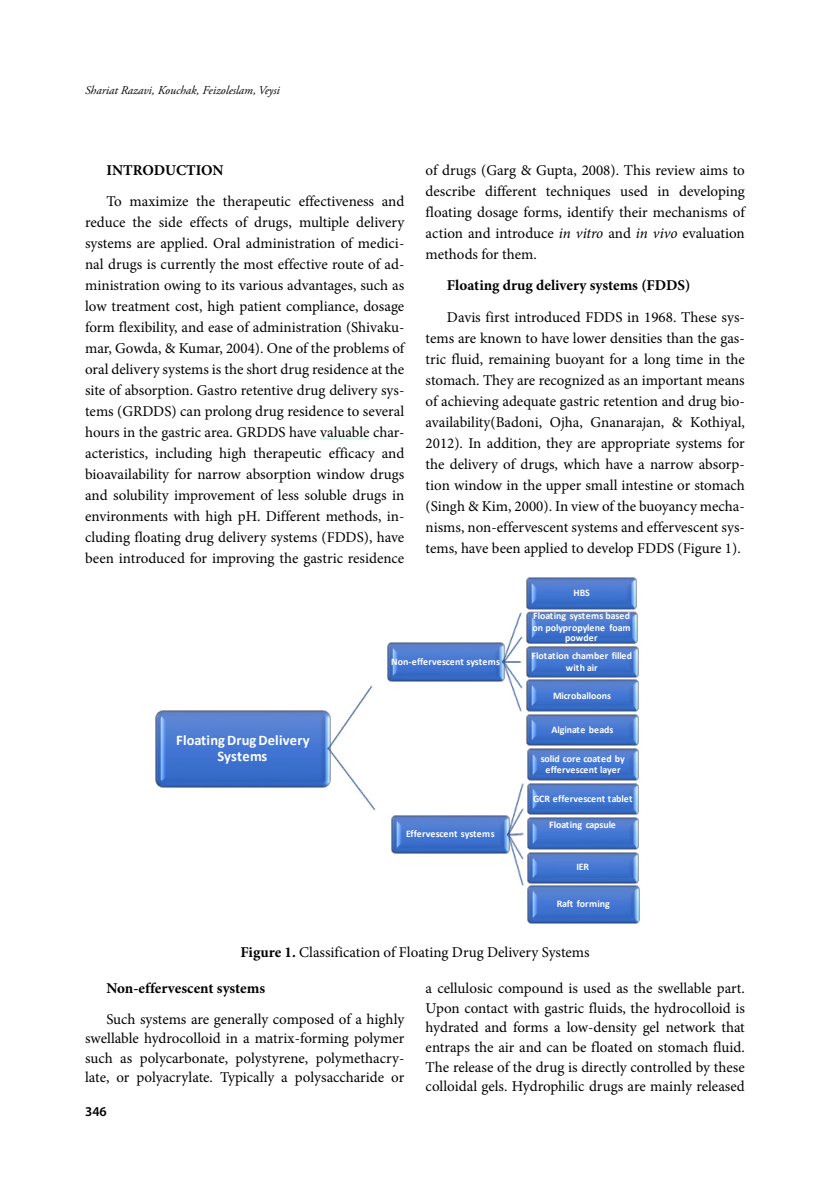
<style>
.page{position:relative;width:830px;height:1191px;background:#fff}
.page>*{position:absolute;margin:0;border:0;box-sizing:border-box;transform-origin:0 0}
.t1{font:15px/21px "Minion Pro";color:#000;text-align:justify}
.t2{font:700 15px "Minion Pro";color:#000}
.t3{font:700 14.7px/16.2px "Calibri";letter-spacing:.015em;color:#fff;text-align:center}
.t4{font:600 13.5px "Myriad Pro";color:#000}
.t5{font:italic 12px "Adobe Garamond Pro";color:#000}
.t6{font:700 10.05px/11.2px "Calibri";color:#fff;text-align:center}
.s1{font-style:italic}
.s2{font-weight:700}
</style>
<div class="page">
<hr style="left:320px;top:438px;width:49px;height:1px;background:#aaf2e1">
<img style="left:155px;top:710px;width:171px;height:78px">
<img style="left:326px;top:685px;width:47px;height:62px">
<img style="left:387px;top:642px;width:114px;height:40px">
<img style="left:512px;top:612px;width:10px;height:23px">
<img style="left:526px;top:577px;width:114px;height:346px">
<img style="left:501px;top:635px;width:22px;height:24px">
<img style="left:501px;top:659px;width:21px;height:53px">
<img style="left:326px;top:747px;width:50px;height:64px">
<img style="left:391px;top:815px;width:115px;height:39px">
<img style="left:515px;top:783px;width:9px;height:24px">
<img style="left:506px;top:807px;width:18px;height:24px">
<img style="left:506px;top:832px;width:18px;height:54px">
<p class="t5" style="left:85px;top:83px;width:196px">Shariat Razavi, Kouchak, Feizoleslam, Veysi</p>
<p class="t2" style="left:106px;top:159px;width:119px">INTRODUCTION</p>
<p class="t1" style="left:85px;top:191px;width:320px;text-indent:21px">To maximize the therapeutic effectiveness and reduce the side effects of drugs, multiple delivery systems are applied. Oral administration of medici&shy;nal drugs is currently the most effective route of ad&shy;ministration owing to its various advantages, such as low treatment cost, high patient compliance, dosage form flexibility, and ease of administration (Shivaku&shy;mar, Gowda, &amp; Kumar, 2004). One of the problems of oral delivery systems is the short drug residence at the site of absorption. Gastro retentive drug delivery sys&shy;tems (GRDDS) can prolong drug residence to several hours in the gastric area. GRDDS have valuable char&shy;acteristics, including high therapeutic efficacy and bioavailability for narrow absorption window drugs and solubility improvement of less soluble drugs in environments with high pH. Different methods, in&shy;cluding floating drug delivery systems (FDDS), have been introduced for improving the gastric residence</p>
<p class="t1" style="left:425px;top:159px;width:320px">of drugs (Garg &amp; Gupta, 2008). This review aims to describe different techniques used in developing floating dosage forms, identify their mechanisms of action and introduce <span class="s1">in vitro</span> and <span class="s1">in vivo</span> evaluation methods for them.</p>
<p class="t2" style="left:446px;top:275px;width:245px">Floating drug delivery systems (FDDS)</p>
<p class="t1" style="left:425px;top:307px;width:320px;text-indent:21px">Davis first introduced FDDS in 1968. These sys&shy;tems are known to have lower densities than the gas&shy;tric fluid, remaining buoyant for a long time in the stomach. They are recognized as an important means of achieving adequate gastric retention and drug bio&shy;availability(Badoni, Ojha, Gnanarajan, &amp; Kothiyal, 2012). In addition, they are appropriate systems for the delivery of drugs, which have a narrow absorp&shy;tion window in the upper small intestine or stomach (Singh &amp; Kim, 2000). In view of the buoyancy mecha&shy;nisms, non-effervescent systems and effervescent sys&shy;tems, have been applied to develop FDDS (Figure 1).</p>
<p class="t6" style="left:573px;top:587px;width:18px">HBS</p>
<p class="t6" style="left:532px;top:610px;width:99px">Floating systems based on polypropylene foam powder</p>
<p class="t6" style="left:531px;top:650px;width:102px">Flotation chamber filled with air</p>
<p class="t6" style="left:552px;top:690px;width:60px">Microballoons</p>
<p class="t6" style="left:551px;top:724px;width:63px">Alginate beads</p>
<p class="t6" style="left:391px;top:655px;width:111px">Non-effervescent systems</p>
<p class="t3" style="left:176px;top:731px;width:135px">Floating Drug Delivery<br>Systems</p>
<p class="t6" style="left:540px;top:752px;width:85px">solid core coated by effervescent layer</p>
<p class="t6" style="left:533px;top:792px;width:101px">GCR effervescent tablet</p>
<p class="t6" style="left:549px;top:819px;width:68px">Floating capsule</p>
<p class="t6" style="left:576px;top:861px;width:14px">IER</p>
<p class="t6" style="left:556px;top:898px;width:54px">Raft forming</p>
<p class="t1" style="left:240px;top:941px;width:350px"><span class="s2">Figure 1.</span> Classification of Floating Drug Delivery Systems</p>
<p class="t2" style="left:106px;top:978px;width:160px">Non-effervescent systems</p>
<p class="t1" style="left:85px;top:1009px;width:320px;line-height:19.5px;text-indent:21px">Such systems are generally composed of a highly swellable hydrocolloid in a matrix-forming polymer such as polycarbonate, polystyrene, polymethacry&shy;late, or polyacrylate. Typically a polysaccharide or</p>
<p class="t6" style="left:406px;top:828px;width:90px">Effervescent systems</p>
<p class="t1" style="left:425px;top:979px;width:320px;line-height:19.5px">a cellulosic compound is used as the swellable part.<br>Upon contact with gastric fluids, the hydrocolloid is hydrated and forms a low-density gel network that entraps the air and can be floated on stomach fluid.<br>The release of the drug is directly controlled by these colloidal gels. Hydrophilic drugs are mainly released</p>
<p class="t4" style="left:85px;top:1103px;width:23px">346</p>
</div>
